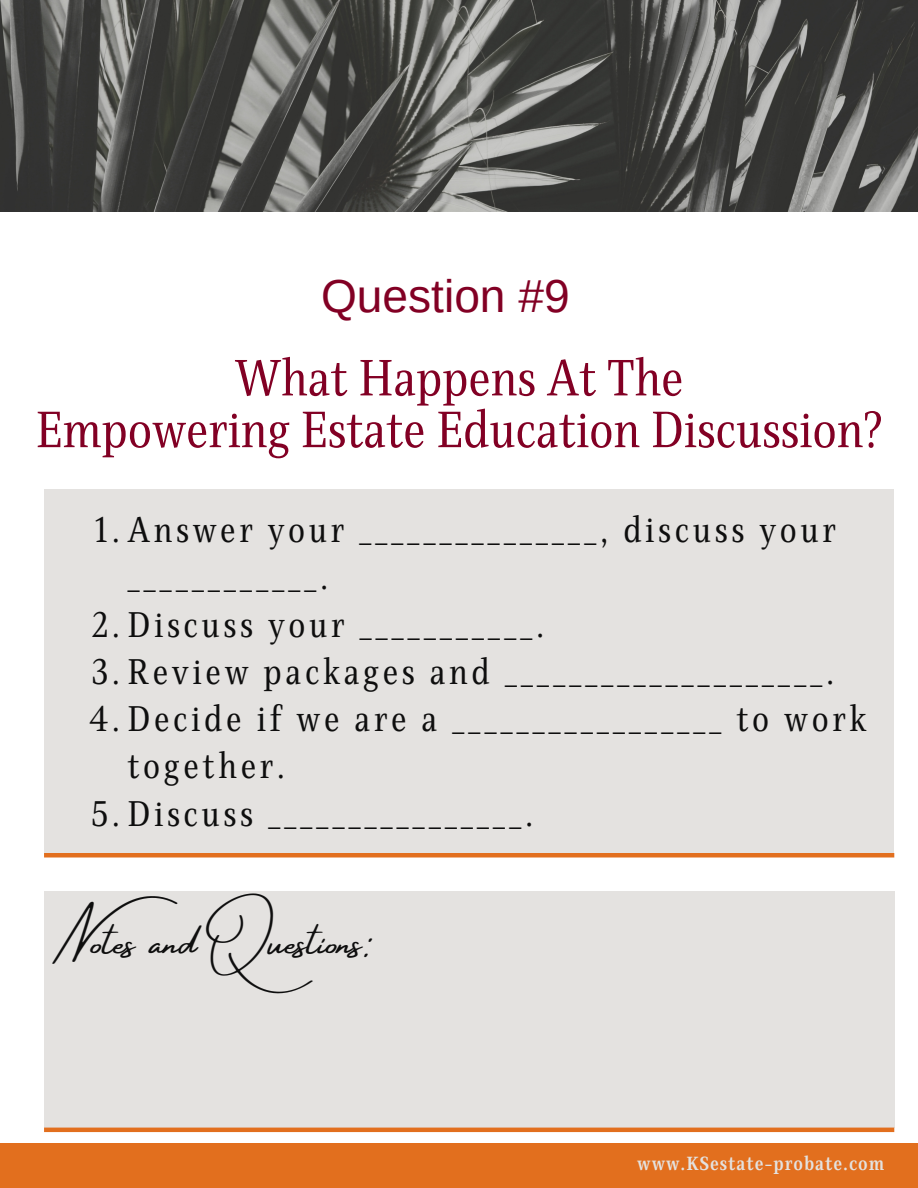
<style>
.page{position:relative;width:918px;height:1188px;background:#fff}
.page>*{position:absolute;margin:0;border:0;box-sizing:border-box;transform-origin:0 0}
.t1{font:52.05px/51.8px "Singel";color:#820024;text-align:center}
.t2{font:46.05px "Arimo";color:#820024}
.t3{font:42.3px "Amsterdam Four";color:#0e0e0e}
.t4{font:36.45px/47.2px "Singel";letter-spacing:.1em;color:#0e0e0e}
.t5{font:700 19.5px "Singel";letter-spacing:.05em;color:#e4e2e0}
</style>
<div class="page">
<img style="left:0;top:0;width:918px;height:212px">
<div style="left:0;top:1143px;width:918px;height:45px;background:#e26f1e"></div>
<div style="left:44px;top:489px;width:850px;height:366px;background:#e4e2e0"></div>
<div style="left:44px;top:891px;width:850px;height:237px;background:#e4e2e0"></div>
<hr style="left:44px;top:1128px;width:850px;height:4px;background:#e26f1e">
<div style="left:44px;top:853px;width:850px;height:5px;background:#e26f1e"></div>
<h2 class="t2" style="left:321px;top:270px;width:250px">Question #9</h2>
<p class="t1" style="left:36px;top:353px;width:848px">What Happens At The<br>Empowering Estate Education Discussion?</p>
<h2 class="t4" style="left:128px;top:507px;width:710px;text-indent:-33px">1.Answer your _______________, discuss your ____________.</h2>
<h1 class="t4" style="left:92px;top:602px;width:454px">2.Discuss your ___________.</h1>
<p class="t4" style="left:92px;top:649px;width:744px">3.Review packages and ____________________.</p>
<p class="t4" style="left:128px;top:696px;width:741px;text-indent:-39px">4.Decide if we are a _________________ to work together.</p>
<p class="t4" style="left:91px;top:791px;width:444px">5.Discuss ________________.</p>
<p class="t3" style="left:62px;top:919px;width:310px">Notes and Questions:</p>
<p class="t5" style="left:637px;top:1152px;width:249px">www.KSestate-probate.com</p>
</div>
